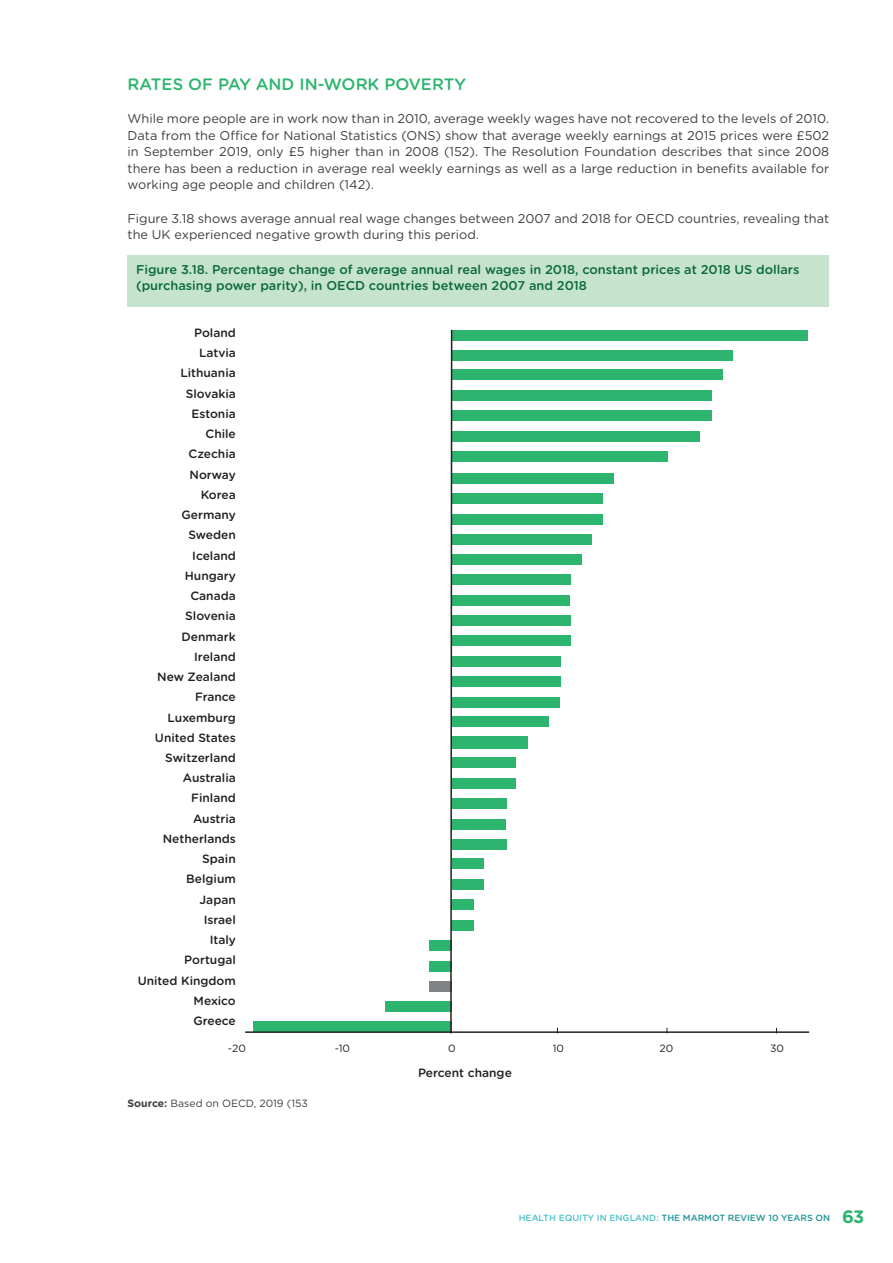
<style>
.page{position:relative;width:893px;height:1263px;background:#fff}
.page>*{position:absolute;margin:0;border:0;box-sizing:border-box;transform-origin:0 0}
.sub_heading__green{font:500 16.5px "Gotham Rounded";color:#2db56f}
.text{font:12.75px/16.5px "Gotham Rounded";color:#3e3e3f;text-align:justify}
.text-2{font:500 12.75px/16.5px "Gotham Rounded";color:#0b693a}
.t1{font:500 12px/20.2px "Gotham Rounded";color:#231f20;text-align:right}
.Source_text{font:10.5px "Gotham Rounded";color:#3e3e3f}
.t2{font:10.5px "Gotham Rounded";color:#231f20}
.t3{font:500 9px "Gotham Rounded";color:#229499}
.s1{font-weight:700}
.s2{color:#4cc2c8}
.s3{font-weight:700;font-size:18px;color:#2db56f}
</style>
<div class="page">
<div style="left:128px;top:255px;width:701px;height:51px;background:#c6e4cd"></div>
<div style="left:253px;top:1021px;width:199px;height:11px;background:#2db56f"></div>
<div style="left:386px;top:1000px;width:66px;height:11px;background:#2db56f"></div>
<div style="left:429px;top:981px;width:23px;height:11px;background:#808285"></div>
<div style="left:430px;top:961px;width:22px;height:11px;background:#2db56f"></div>
<div style="left:430px;top:940px;width:22px;height:11px;background:#2db56f"></div>
<div style="left:452px;top:920px;width:22px;height:11px;background:#2db56f"></div>
<div style="left:452px;top:899px;width:22px;height:11px;background:#2db56f"></div>
<div style="left:452px;top:879px;width:32px;height:11px;background:#2db56f"></div>
<div style="left:452px;top:858px;width:32px;height:11px;background:#2db56f"></div>
<div style="left:452px;top:839px;width:54px;height:11px;background:#2db56f"></div>
<div style="left:452px;top:819px;width:54px;height:11px;background:#2db56f"></div>
<div style="left:452px;top:798px;width:54px;height:11px;background:#2db56f"></div>
<div style="left:452px;top:778px;width:64px;height:11px;background:#2db56f"></div>
<div style="left:452px;top:757px;width:64px;height:11px;background:#2db56f"></div>
<div style="left:452px;top:737px;width:75px;height:12px;background:#2db56f"></div>
<div style="left:452px;top:716px;width:97px;height:11px;background:#2db56f"></div>
<div style="left:452px;top:697px;width:108px;height:11px;background:#2db56f"></div>
<div style="left:452px;top:676px;width:108px;height:11px;background:#2db56f"></div>
<div style="left:452px;top:656px;width:108px;height:11px;background:#2db56f"></div>
<div style="left:452px;top:635px;width:119px;height:11px;background:#2db56f"></div>
<div style="left:452px;top:615px;width:119px;height:11px;background:#2db56f"></div>
<div style="left:452px;top:595px;width:118px;height:11px;background:#2db56f"></div>
<div style="left:452px;top:574px;width:119px;height:11px;background:#2db56f"></div>
<div style="left:452px;top:554px;width:130px;height:11px;background:#2db56f"></div>
<div style="left:452px;top:534px;width:140px;height:11px;background:#2db56f"></div>
<div style="left:452px;top:514px;width:151px;height:11px;background:#2db56f"></div>
<div style="left:452px;top:493px;width:151px;height:11px;background:#2db56f"></div>
<div style="left:452px;top:473px;width:162px;height:11px;background:#2db56f"></div>
<div style="left:452px;top:451px;width:215px;height:11px;background:#2db56f"></div>
<div style="left:451px;top:431px;width:249px;height:11px;background:#2db56f"></div>
<div style="left:451px;top:410px;width:260px;height:11px;background:#2db56f"></div>
<div style="left:451px;top:390px;width:260px;height:11px;background:#2db56f"></div>
<div style="left:451px;top:369px;width:271px;height:11px;background:#2db56f"></div>
<div style="left:451px;top:350px;width:282px;height:11px;background:#2db56f"></div>
<div style="left:451px;top:330px;width:357px;height:11px;background:#2db56f"></div>
<svg style="left:449px;top:329px;width:4px;height:705px"></svg>
<hr style="left:245px;top:1031px;width:564px;height:2px;background:#231f20">
<p class="sub_heading__green" style="left:128px;top:72px;width:340px">RATES OF PAY AND IN-WORK POVERTY</p>
<p class="text" style="left:128px;top:110px;width:703px">While more people are in work now than in 2010, average weekly wages have not recovered to the levels of 2010.<br>Data from the Office for National Statistics (ONS) show that average weekly earnings at 2015 prices were £502 in September 2019, only £5 higher than in 2008 (152). The Resolution Foundation describes that since 2008 there has been a reduction in average real weekly earnings as well as a large reduction in benefits available for working age people and children (142).</p>
<p class="text" style="left:128px;top:209px;width:703px">Figure 3.18 shows average annual real wage changes between 2007 and 2018 for OECD countries, revealing that the UK experienced negative growth during this period.</p>
<p class="text-2" style="left:136px;top:261px;width:665px">Figure 3.18. Percentage change of average annual real wages in 2018, constant prices at 2018 US dollars (purchasing power parity), in OECD countries between 2007 and 2018</p>
<p class="t1" style="left:138px;top:322px;width:100px">Poland<br>Latvia<br>Lithuania<br>Slovakia<br>Estonia<br>Chile<br>Czechia<br>Norway<br>Korea<br>Germany<br>Sweden<br>Iceland<br>Hungary<br>Canada<br>Slovenia<br>Denmark<br>Ireland<br>New Zealand<br>France<br>Luxemburg<br>United States<br>Switzerland<br>Australia<br>Finland<br>Austria<br>Netherlands<br>Spain<br>Belgium<br>Japan<br>Israel<br>Italy<br>Portugal<br>United Kingdom<br>Mexico<br>Greece</p>
<p class="t2" style="left:228px;top:1041px;width:20px">-20</p>
<p class="t2" style="left:335px;top:1041px;width:17px">-10</p>
<p class="t2" style="left:448px;top:1041px;width:9px">0</p>
<p class="t1" style="left:418px;top:1062px;width:95px">Percent change</p>
<p class="t2" style="left:553px;top:1041px;width:13px">10</p>
<p class="t2" style="left:659px;top:1041px;width:15px">20</p>
<p class="t2" style="left:770px;top:1041px;width:15px">30</p>
<p class="Source_text" style="left:128px;top:1096px;width:182px"><span class="s1">Source:</span> Based on OECD, 2019 (153</p>
<p class="t3" style="left:519px;top:1211px;width:347px"><span class="s2">HEALTH EQUITY IN ENGLAND:</span> THE MARMOT REVIEW 10 YEARS ON <span class="s3">63</span></p>
</div>
